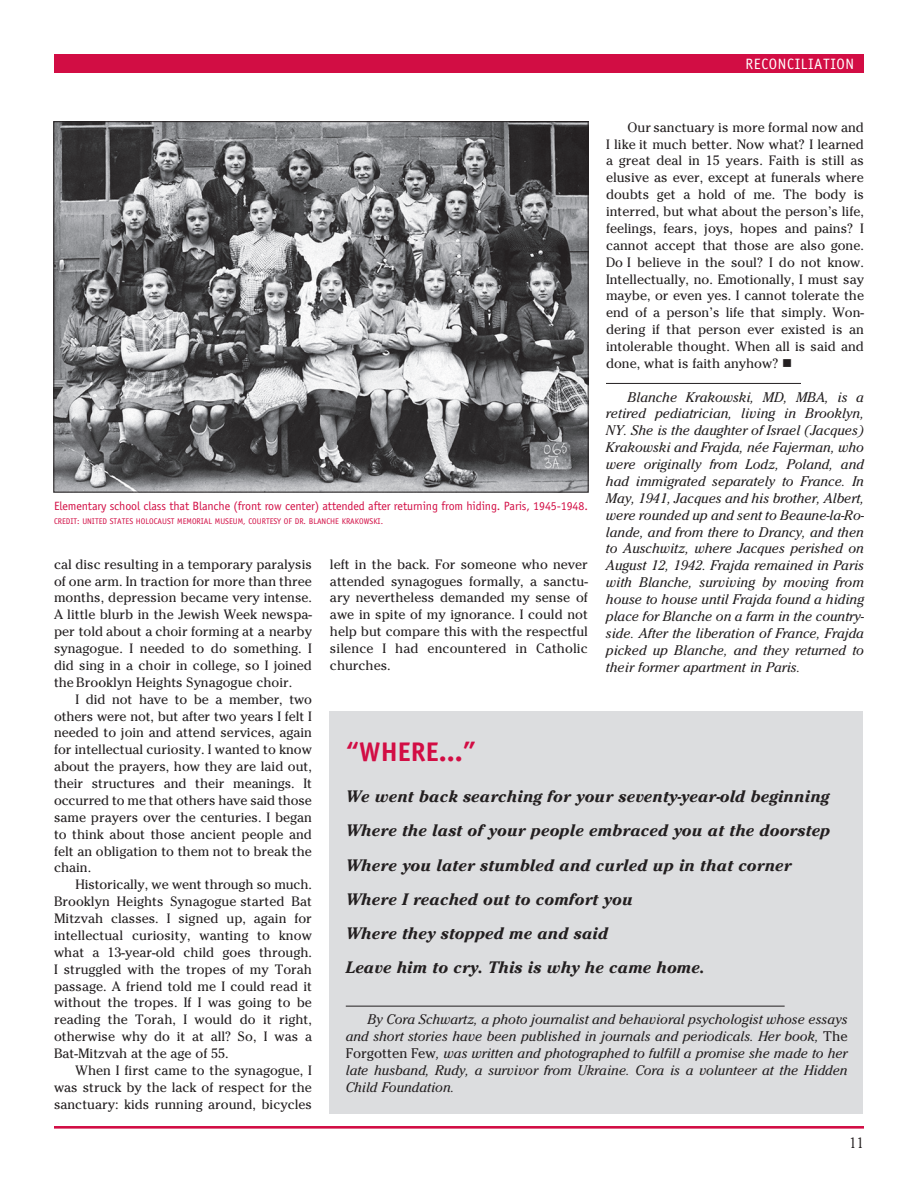
<style>
.page{position:relative;width:918px;height:1188px;background:#fff}
.page>*{position:absolute;margin:0;border:0;box-sizing:border-box;transform-origin:0 0}
.t1{font:700 27px "Officina Sans Std";color:#d20d44}
.t2{font:italic 700 16.5px/34px "Cheltenham";color:#231f20}
.t3{font:15px "Officina Sans Std";letter-spacing:.04em;color:#fff}
.t4{font:300 15px "Cheltenham";color:#231f20}
.t5{font:italic 13.8px/16.8px "Cheltenham";color:#231f20;text-align:justify}
.t6{font:13.5px/16.8px "Cheltenham";color:#231f20;text-align:justify}
.t7{font:12px "Officina Sans Std";letter-spacing:-.01em;color:#d20d44}
.t8{font:8.25px "Officina Sans Std";color:#d20d44}
.s1{font-style:normal}
</style>
<div class="page">
<div style="left:54px;top:54px;width:810px;height:18px;background:#d20d44"></div>
<hr style="left:54px;top:1126px;width:810px;height:2px;background:#d20d44">
<hr style="left:606px;top:383px;width:195px;height:1px;background:#231f20">
<img style="left:56px;top:124px;width:530px;height:366px">
<div style="left:329px;top:711px;width:534px;height:403px;background:#dcdddf"></div>
<hr style="left:346px;top:1006px;width:439px;height:1px;background:#231f20">
<p class="t3" style="left:745px;top:55px;width:110px">RECONCILIATION</p>
<p class="t6" style="left:606px;top:119px;width:260px;text-indent:22px">Our sanctuary is more formal now and I like it much better. Now what? I learned a great deal in 15 years. Faith is still as elusive as ever, except at funerals where doubts get a hold of me. The body is interred, but what about the person’s life, feelings, fears, joys, hopes and pains? I cannot accept that those are also gone.<br>Do I believe in the soul? I do not know.<br>Intellectually, no. Emotionally, I must say maybe, or even yes. I cannot tolerate the end of a person’s life that simply. Won&shy;dering if that person ever existed is an intolerable thought. When all is said and done, what is faith anyhow? ■</p>
<p class="t5" style="left:606px;top:388px;width:260px;text-indent:22px">Blanche Krakowski, MD, MBA, is a retired pediatrician, living in Brooklyn, NY. She is the daughter of Israel (Jacques)<br>Krakowski and Frajda, née Fajerman, who were originally from Lodz, Poland, and had immigrated separately to France. In May, 1941, Jacques and his brother, Albert, were rounded up and sent to Beaune-la-Ro&shy;lande, and from there to Drancy, and then to Auschwitz, where Jacques perished on August 12, 1942. Frajda remained in Paris with Blanche, surviving by moving from house to house until Frajda found a hiding place for Blanche on a farm in the country&shy;side. After the liberation of France, Frajda picked up Blanche, and they returned to their former apartment in Paris.</p>
<p class="t7" style="left:54px;top:499px;width:535px">Elementary school class that Blanche (front row center) attended after returning from hiding. Paris, 1945-1948.</p>
<p class="t8" style="left:54px;top:516px;width:331px">CREDIT: UNITED STATES HOLOCAUST MEMORIAL MUSEUM, COURTESY OF DR. BLANCHE KRAKOWSKI.</p>
<p class="t6" style="left:330px;top:556px;width:260px">left in the back. For someone who never attended synagogues formally, a sanctu&shy;ary nevertheless demanded my sense of awe in spite of my ignorance. I could not help but compare this with the respectful silence I had encountered in Catholic churches.</p>
<p class="t6" style="left:54px;top:556px;width:260px">cal disc resulting in a temporary paralysis of one arm. In traction for more than three months, depression became very intense.<br>A little blurb in the Jewish Week newspa&shy;per told about a choir forming at a nearby synagogue. I needed to do something. I did sing in a choir in college, so I joined the Brooklyn Heights Synagogue choir.</p>
<p class="t6" style="left:54px;top:691px;width:260px;text-indent:22px">I did not have to be a member, two others were not, but after two years I felt I needed to join and attend services, again for intellectual curiosity. I wanted to know about the prayers, how they are laid out, their structures and their meanings. It occurred to me that others have said those same prayers over the centuries. I began to think about those ancient people and felt an obligation to them not to break the chain.</p>
<p class="t6" style="left:54px;top:876px;width:260px;text-indent:22px">Historically, we went through so much.<br>Brooklyn Heights Synagogue started Bat Mitzvah classes. I signed up, again for intellectual curiosity, wanting to know what a 13-year-old child goes through.<br>I struggled with the tropes of my Torah passage. A friend told me I could read it without the tropes. If I was going to be reading the Torah, I would do it right, otherwise why do it at all? So, I was a Bat-Mitzvah at the age of 55.</p>
<p class="t6" style="left:54px;top:1062px;width:260px;text-indent:22px">When I first came to the synagogue, I was struck by the lack of respect for the sanctuary: kids running around, bicycles</p>
<h1 class="t1" style="left:346px;top:735px;width:132px">“WHERE...”</h1>
<p class="t2" style="left:346px;top:780px;width:486px">We went back searching for your seventy-year-old beginning Where the last of your people embraced you at the doorstep Where you later stumbled and curled up in that corner Where I reached out to comfort you<br>Where they stopped me and said<br>Leave him to cry. This is why he came home.</p>
<p class="t5" style="left:346px;top:1011px;width:503px;text-indent:22px">By Cora Schwartz, a photo journalist and behavioral psychologist whose essays and short stories have been published in journals and periodicals. Her book, <span class="s1">The Forgotten Few</span>, was written and photographed to fulfill a promise she made to her late husband, Rudy, a survivor from Ukraine. Cora is a volunteer at the Hidden Child Foundation.</p>
<p class="t4" style="left:849px;top:1134px;width:16px">11</p>
</div>
